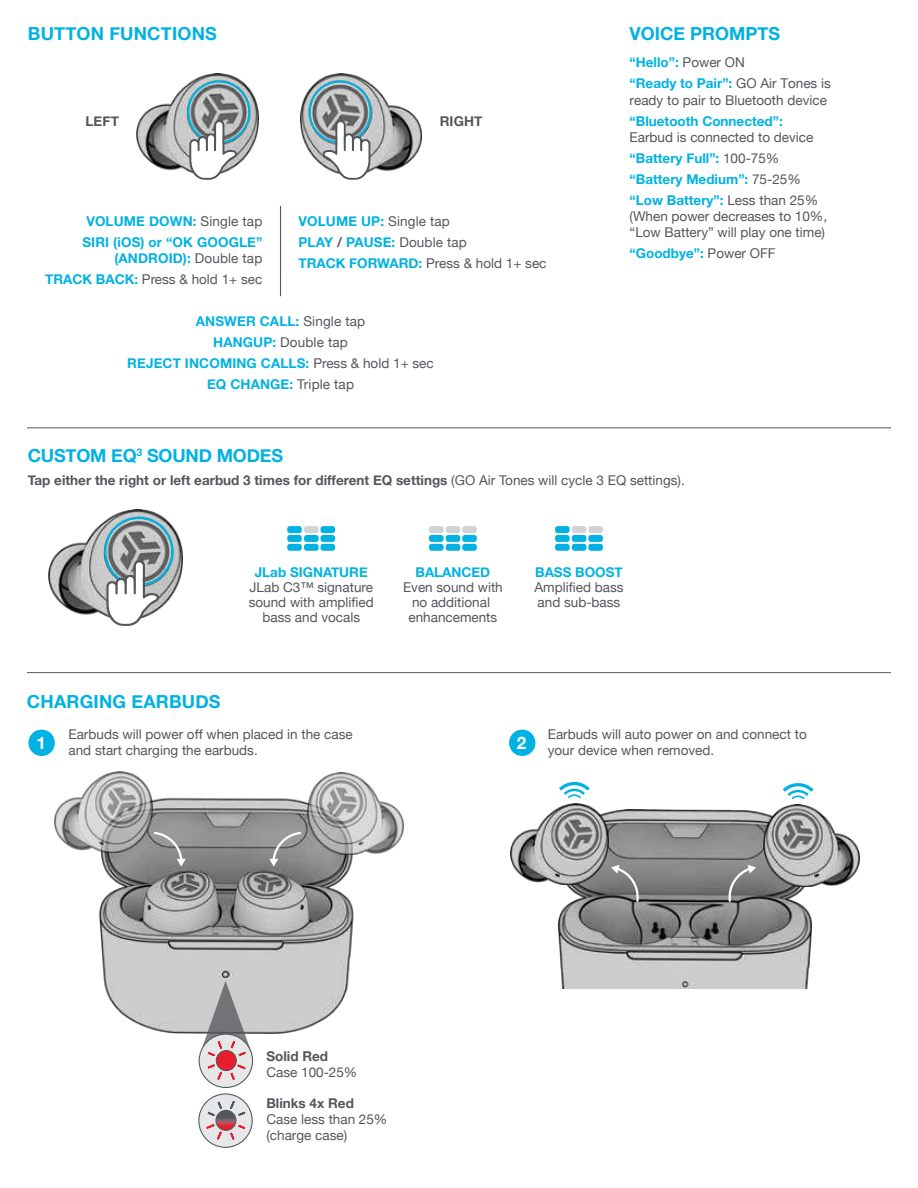
<style>
.page{position:relative;width:918px;height:1188px;background:#fff}
.page>*{position:absolute;margin:0;border:0;box-sizing:border-box;transform-origin:0 0}
.t1{font:700 18px "Helvetica Neue";letter-spacing:.01em;color:#00b2e2}
.t2{font:700 18px "Helvetica Neue";letter-spacing:-.01em;color:#00b2e2}
.t3{font:700 17.25px "Helvetica Neue";color:#fff}
.t4{font:13.5px/21px "Helvetica Neue";color:#54565b}
.t5{font:700 13.5px/21px "Helvetica Neue";color:#00b2e2}
.t6{font:700 13.5px "Helvetica Neue";color:#54565b}
.s1{font-weight:400;color:#54565b}
.s2{font-weight:700;color:#00b2e2}
.s3{font-weight:700}
.s4{font-weight:400}
</style>
<div class="page">
<hr style="left:27px;top:428px;width:864px;height:1px;background:#54565b">
<hr style="left:27px;top:672px;width:864px;height:1px;background:#54565b">
<hr style="left:280px;top:206px;width:1px;height:90px;background:#54565b">
<div style="left:287px;top:544px;width:15px;height:7px;background:#00b2e2;border-radius:3px"></div>
<div style="left:287px;top:535px;width:15px;height:7px;background:#00b2e2;border-radius:3px"></div>
<div style="left:287px;top:526px;width:15px;height:7px;background:#00b2e2;border-radius:3px"></div>
<div style="left:304px;top:544px;width:15px;height:7px;background:#00b2e2;border-radius:3px"></div>
<div style="left:304px;top:535px;width:15px;height:7px;background:#00b2e2;border-radius:3px"></div>
<div style="left:304px;top:526px;width:15px;height:7px;background:#d1d3d4;border-radius:3px"></div>
<div style="left:321px;top:544px;width:14px;height:7px;background:#00b2e2;border-radius:3px"></div>
<div style="left:321px;top:535px;width:14px;height:7px;background:#00b2e2;border-radius:3px"></div>
<div style="left:321px;top:526px;width:14px;height:7px;background:#00b2e2;border-radius:3px"></div>
<div style="left:429px;top:544px;width:15px;height:7px;background:#00b2e2;border-radius:3px"></div>
<div style="left:429px;top:535px;width:15px;height:7px;background:#00b2e2;border-radius:3px"></div>
<div style="left:429px;top:526px;width:15px;height:7px;background:#d1d3d4;border-radius:3px"></div>
<div style="left:446px;top:544px;width:14px;height:7px;background:#00b2e2;border-radius:3px"></div>
<div style="left:446px;top:535px;width:14px;height:7px;background:#00b2e2;border-radius:3px"></div>
<div style="left:446px;top:526px;width:14px;height:7px;background:#d1d3d4;border-radius:3px"></div>
<div style="left:462px;top:544px;width:15px;height:7px;background:#00b2e2;border-radius:3px"></div>
<div style="left:462px;top:535px;width:15px;height:7px;background:#00b2e2;border-radius:3px"></div>
<div style="left:462px;top:526px;width:15px;height:7px;background:#d1d3d4;border-radius:3px"></div>
<div style="left:555px;top:544px;width:15px;height:7px;background:#00b2e2;border-radius:3px"></div>
<div style="left:555px;top:535px;width:15px;height:7px;background:#00b2e2;border-radius:3px"></div>
<div style="left:555px;top:526px;width:15px;height:7px;background:#00b2e2;border-radius:3px"></div>
<div style="left:572px;top:544px;width:14px;height:7px;background:#00b2e2;border-radius:3px"></div>
<div style="left:572px;top:535px;width:14px;height:7px;background:#00b2e2;border-radius:3px"></div>
<div style="left:572px;top:526px;width:14px;height:7px;background:#d1d3d4;border-radius:3px"></div>
<div style="left:588px;top:544px;width:15px;height:7px;background:#00b2e2;border-radius:3px"></div>
<div style="left:588px;top:535px;width:15px;height:7px;background:#00b2e2;border-radius:3px"></div>
<div style="left:588px;top:526px;width:15px;height:7px;background:#d1d3d4;border-radius:3px"></div>
<div style="left:28px;top:730px;width:27px;height:26px;background:#00b2e2;border-radius:50%"></div>
<div style="left:509px;top:730px;width:26px;height:26px;background:#00b2e2;border-radius:50%"></div>
<img style="left:137px;top:74px;width:122px;height:98px">
<div style="left:187px;top:80px;width:63px;height:64px;border:2px solid #00b2e2;border-radius:50%"></div>
<svg style="left:189px;top:120px;width:48px;height:60px"></svg>
<img style="left:300px;top:73px;width:122px;height:99px">
<div style="left:308px;top:80px;width:64px;height:64px;border:2px solid #00b2e2;border-radius:50%"></div>
<svg style="left:322px;top:120px;width:48px;height:60px"></svg>
<img style="left:49px;top:509px;width:134px;height:107px">
<div style="left:104px;top:517px;width:70px;height:69px;border:2px solid #00b2e2;border-radius:50%"></div>
<svg style="left:106px;top:560px;width:53px;height:66px"></svg>
<img style="left:98px;top:797px;width:261px;height:237px">
<img style="left:308px;top:773px;width:96px;height:81px">
<img style="left:55px;top:772px;width:98px;height:80px">
<svg style="left:269px;top:831px;width:34px;height:36px"></svg>
<svg style="left:152px;top:831px;width:34px;height:36px"></svg>
<div style="left:199px;top:1094px;width:53px;height:53px;background:#e6e7e8;border-radius:50%"></div>
<div style="left:198px;top:1093px;width:55px;height:55px;border:1px solid #54565b;border-radius:50%"></div>
<svg style="left:206px;top:1102px;width:17px;height:14px"></svg>
<svg style="left:206px;top:1124px;width:17px;height:16px"></svg>
<svg style="left:229px;top:1124px;width:17px;height:17px"></svg>
<svg style="left:229px;top:1102px;width:17px;height:14px"></svg>
<svg style="left:216px;top:1110px;width:20px;height:20px"></svg>
<div style="left:215px;top:1110px;width:22px;height:21px;border:1px solid #54565b;border-radius:50%"></div>
<div style="left:199px;top:1034px;width:54px;height:54px;background:#e6e7e8;border-radius:50%"></div>
<div style="left:199px;top:1034px;width:54px;height:54px;border:1px solid #54565b;border-radius:50%"></div>
<svg style="left:206px;top:1064px;width:17px;height:17px"></svg>
<svg style="left:230px;top:1064px;width:16px;height:17px"></svg>
<svg style="left:201px;top:981px;width:51px;height:76px"></svg>
<div style="left:216px;top:1051px;width:20px;height:20px;background:#e91d2d;border-radius:50%"></div>
<div style="left:216px;top:1050px;width:21px;height:21px;border:1px solid #54565b;border-radius:50%"></div>
<img style="left:559px;top:809px;width:253px;height:179px">
<svg style="left:782px;top:783px;width:32px;height:17px"></svg>
<svg style="left:559px;top:782px;width:31px;height:17px"></svg>
<img style="left:764px;top:804px;width:96px;height:82px">
<img style="left:511px;top:803px;width:98px;height:81px">
<svg style="left:728px;top:865px;width:28px;height:38px"></svg>
<svg style="left:611px;top:865px;width:28px;height:38px"></svg>
<h1 class="t1" style="left:28px;top:26px;width:191px">BUTTON FUNCTIONS</h1>
<p class="t6" style="left:86px;top:116px;width:35px">LEFT</p>
<p class="t6" style="left:440px;top:116px;width:44px">RIGHT</p>
<p class="t5" style="left:82px;top:211px;width:181px">VOLUME DOWN: <span class="s1">Single tap<br></span>SIRI (iOS) or “OK GOOGLE”</p>
<p class="t4" style="left:45px;top:249px;width:219px;text-align:right"><span class="s2">(ANDROID):</span> Double tap<br><span class="s2">TRACK BACK:</span> Press &amp; hold 1+ sec</p>
<p class="t4" style="left:298px;top:212px;width:250px"><span class="s2">VOLUME UP:</span> Single tap<br><span class="s2">PLAY</span> <span class="s3">/</span> <span class="s2">PAUSE:</span> Double tap<br><span class="s2">TRACK FORWARD:</span> Press &amp; hold 1+ sec</p>
<p class="t5" style="left:127px;top:312px;width:308px;text-align:center">ANSWER CALL: <span class="s1">Single tap<br></span>HANGUP: <span class="s1">Double tap<br></span>REJECT INCOMING CALLS: <span class="s1">Press &amp; hold 1+ sec<br></span>EQ CHANGE: <span class="s1">Triple tap</span></p>
<h1 class="t2" style="left:28px;top:448px;width:257px">CUSTOM EQ<sup>3</sup> SOUND MODES</h1>
<h1 class="t1" style="left:630px;top:26px;width:152px">VOICE PROMPTS</h1>
<p class="t5" style="left:630px;top:53px;width:203px">“Hello”: <span class="s1">Power ON<br></span>“Ready to Pair”: <span class="s1">GO Air Tones is</span></p>
<p class="t4" style="left:630px;top:91px;width:199px">ready to pair to Bluetooth device</p>
<p class="t5" style="left:630px;top:111px;width:155px">“Bluetooth Connected”:</p>
<p class="t4" style="left:630px;top:128px;width:190px">Earbud is connected to device <span class="s2">“Battery Full”:</span> 100-75% <span class="s2">“Battery Medium”:</span> 75-25% <span class="s2">“Low Battery”:</span> Less than 25%</p>
<p class="t4" style="left:630px;top:209px;width:199px;line-height:16.2px">(When power decreases to 10%, “Low Battery” will play one time)</p>
<p class="t5" style="left:630px;top:244px;width:147px">“Goodbye”: <span class="s1">Power OFF</span></p>
<p class="t6" style="left:28px;top:474px;width:658px">Tap either the right or left earbud 3 times for different EQ settings <span class="s4">(GO Air Tones will cycle 3 EQ settings).</span></p>
<p class="t5" style="left:255px;top:563px;width:115px">JLab SIGNATURE</p>
<p class="t4" style="left:249px;top:581px;width:127px;line-height:15px;text-align:center">JLab C3™ signature sound with amplified bass and vocals</p>
<p class="t5" style="left:416px;top:563px;width:76px">BALANCED</p>
<p class="t4" style="left:403px;top:581px;width:101px;line-height:15px;text-align:center">Even sound with no additional enhancements</p>
<p class="t5" style="left:535px;top:563px;width:89px">BASS BOOST</p>
<p class="t4" style="left:535px;top:581px;width:91px;line-height:15px">Amplified bass and sub-bass</p>
<h1 class="t1" style="left:27px;top:694px;width:195px">CHARGING EARBUDS</h1>
<p class="t3" style="left:36px;top:735px;width:11px">1</p>
<p class="t3" style="left:517px;top:735px;width:11px">2</p>
<p class="t4" style="left:68px;top:727px;width:286px;line-height:16.2px">Earbuds will power off when placed in the case and start charging the earbuds.</p>
<p class="t4" style="left:548px;top:727px;width:261px;line-height:16.2px">Earbuds will auto power on and connect to your device when removed.</p>
<p class="t6" style="left:266px;top:1050px;width:63px">Solid Red</p>
<p class="t4" style="left:266px;top:1063px;width:93px">Case 100-25%</p>
<p class="t6" style="left:266px;top:1097px;width:89px">Blinks 4x Red</p>
<p class="t4" style="left:266px;top:1113px;width:123px;line-height:16.2px">Case less than 25% (charge case)</p>
</div>
